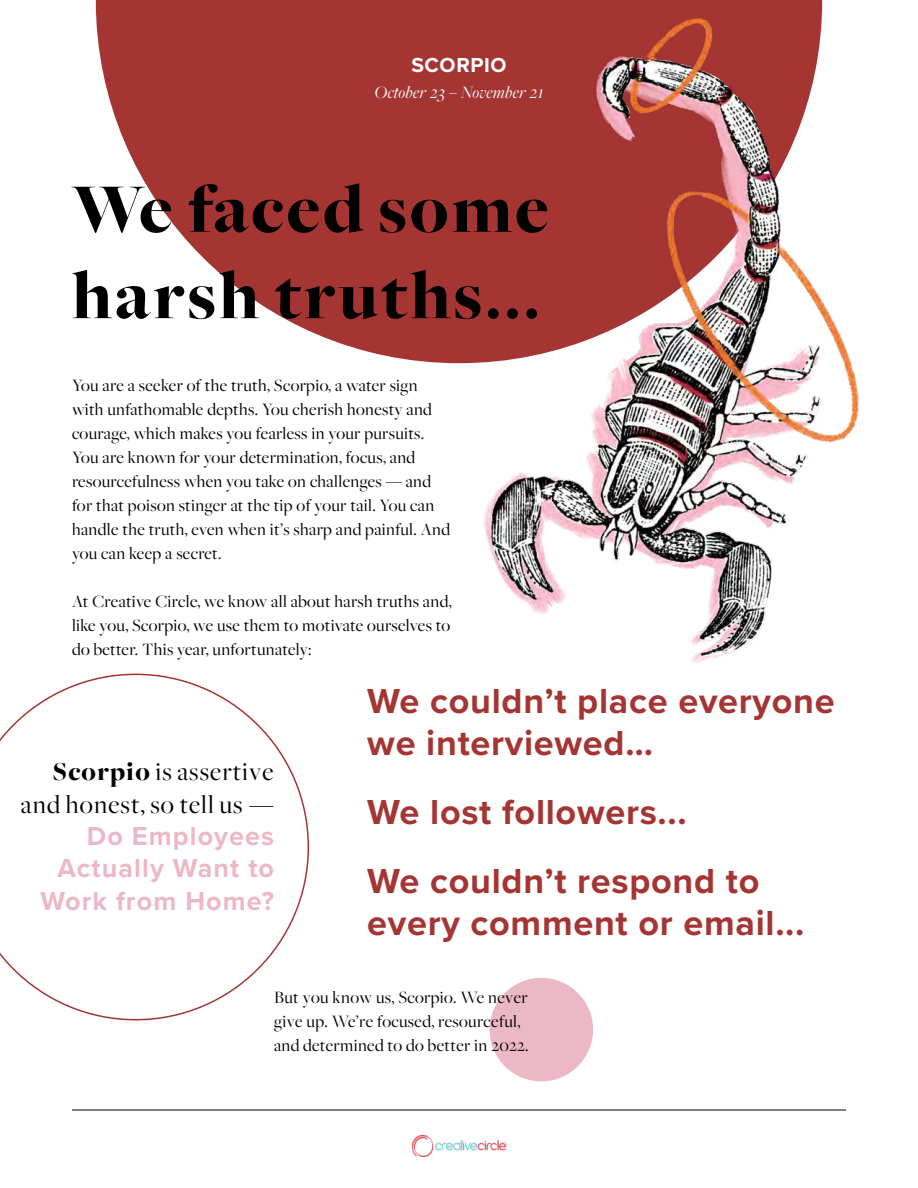
<style>
.page{position:relative;width:918px;height:1188px;background:#fff}
.page>*{position:absolute;margin:0;border:0;box-sizing:border-box;transform-origin:0 0}
.t1{font:900 72px/86.4px "Freight Big";letter-spacing:.04em;color:#000}
.t2{font:700 36px/42px "Proxima Nova";letter-spacing:.02em;color:#a53533}
.t3{font:700 27px/32.4px "Proxima Nova";letter-spacing:.04em;color:#ecb8c5;text-align:right}
.t4{font:27px/33px "Freight Big";letter-spacing:.04em;color:#000;text-align:right}
.t5{font:700 21px "Proxima Nova";letter-spacing:.03em;color:#fff}
.t6{font:18px/24px "Freight Big Pro";letter-spacing:.02em;color:#000}
.t7{font:italic 18px "Freight Big Pro";letter-spacing:.015em;color:#fff}
.s1{font-weight:900}
</style>
<div class="page">
<img style="left:72px;top:0;width:788px;height:1157px">
<img style="left:412px;top:1136px;width:94px;height:20px">
<hr style="left:72px;top:1110px;width:774px;height:1px;background:#000">
<svg style="left:0;top:674px;width:309px;height:346px"></svg>
<p class="t5" style="left:411px;top:49px;width:97px">SCORPIO</p>
<p class="t7" style="left:374px;top:81px;width:171px">October 23 – November 21</p>
<h1 class="t1" style="left:72px;top:168px;width:478px">We faced some harsh truths...</h1>
<p class="t6" style="left:72px;top:372px;width:380px">You are a seeker of the truth, Scorpio, a water sign with unfathomable depths. You cherish honesty and courage, which makes you fearless in your pursuits.<br>You are known for your determination, focus, and resourcefulness when you take on challenges — and for that poison stinger at the tip of your tail. You can handle the truth, even when it’s sharp and painful. And you can keep a secret.</p>
<p class="t6" style="left:72px;top:589px;width:381px;text-align:justify">At Creative Circle, we know all about harsh truths and, like you, Scorpio, we use them to motivate ourselves to do better. This year, unfortunately:</p>
<h2 class="t2" style="left:367px;top:680px;width:469px">We couldn’t place everyone we interviewed…</h2>
<h3 class="t4" style="left:21px;top:756px;width:254px"><span class="s1">Scorpio</span> is assertive and honest, so tell us —</h3>
<h3 class="t3" style="left:40px;top:819px;width:235px">Do Employees<br>Actually Want to<br>Work from Home?</h3>
<h2 class="t2" style="left:367px;top:777px;width:394px;line-height:69px">We lost followers...<br>We couldn’t respond to</h2>
<h2 class="t2" style="left:367px;top:902px;width:439px">every comment or email...</h2>
<p class="t6" style="left:274px;top:985px;width:256px">But you know us, Scorpio. We never give up. We’re focused, resourceful, and determined to do better in 2022.</p>
</div>
